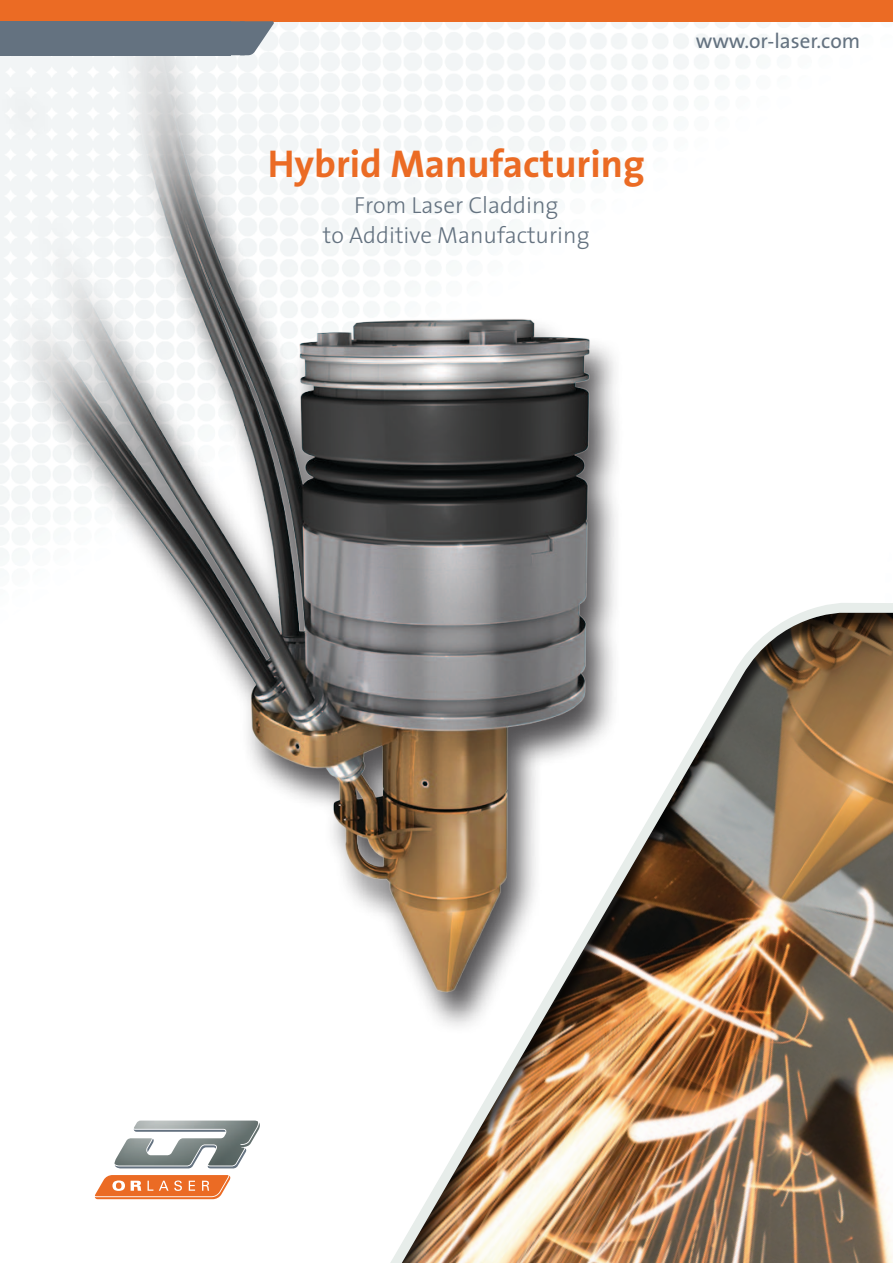
<style>
.page{position:relative;width:893px;height:1263px;background:#fff}
.page>*{position:absolute;margin:0;border:0;box-sizing:border-box;transform-origin:0 0}
.t1{font:700 39px "The Sans";color:#eb6b24}
.t2{font:300 23.25px/30px "The Sans";color:#647280;text-align:center}
.t3{font:21px "The Sans";color:#647280}
</style>
<div class="page">
<img style="left:0;top:21px;width:673px;height:887px">
<div style="left:0;top:0;width:893px;height:21px;background:#eb6b24"></div>
<svg style="left:95px;top:1175px;width:136px;height:24px;background:#ef8a53"></svg>
<img style="left:128px;top:1120px;width:132px;height:27px">
<svg style="left:115px;top:1139px;width:132px;height:29px"></svg>
<svg style="left:231px;top:21px;width:43px;height:34px"></svg>
<div style="left:0;top:21px;width:231px;height:34px;background:#647280"></div>
<svg style="left:370px;top:597px;width:523px;height:666px"></svg>
<img style="left:393px;top:610px;width:500px;height:653px">
<h1 class="t1" style="left:268px;top:131px;width:378px">Hybrid Manufacturing</h1>
<p class="t2" style="left:323px;top:189px;width:268px">From Laser Cladding<br>to Additive Manufacturing</p>
<p class="t3" style="left:696px;top:24px;width:166px">www.or-laser.com</p>
</div>
